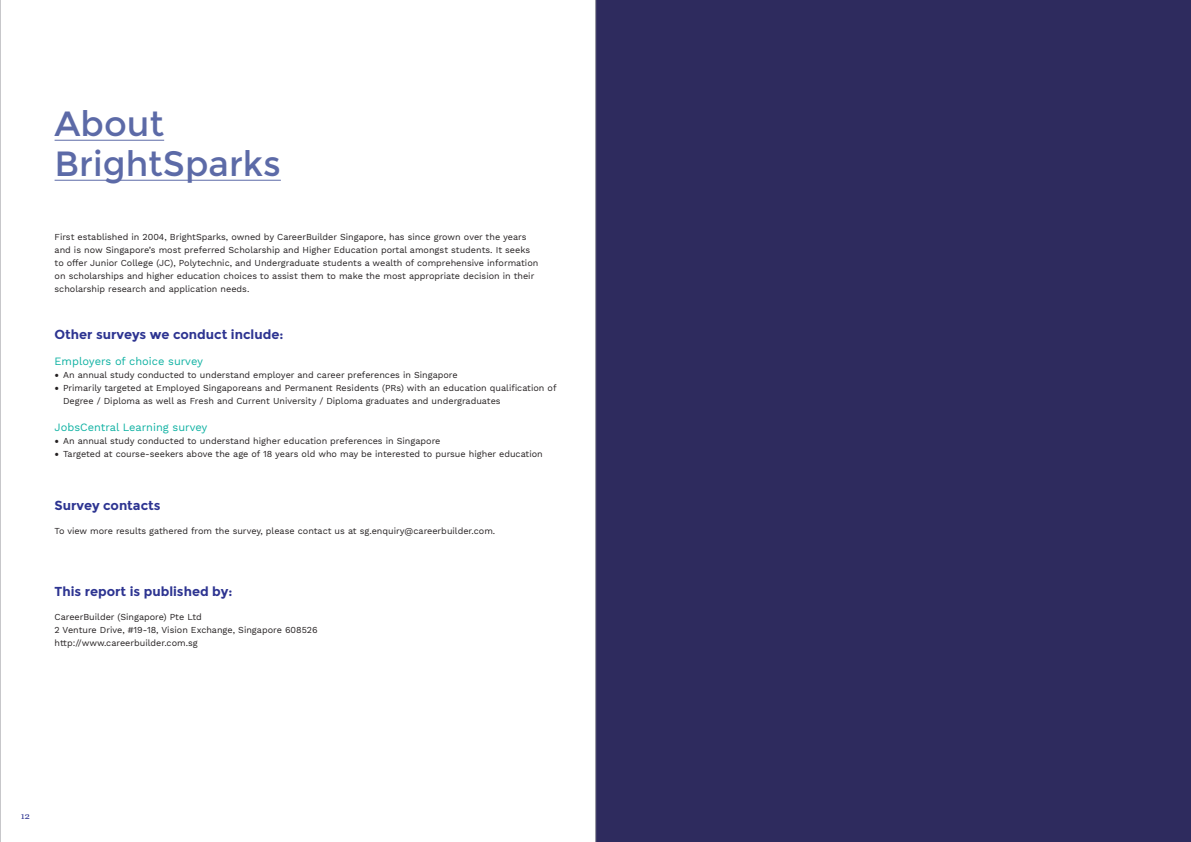
<style>
.page{position:relative;width:1191px;height:842px;background:#fff}
.page>*{position:absolute;margin:0;border:0;box-sizing:border-box;transform-origin:0 0}
.t1{font:35px/40px "Montserrat";color:#5c6aa7}
.t2{font:700 13px "Montserrat";color:#2d3491}
.t3{font:11px "Work Sans";color:#0db1a2}
.t4{font:9px/13px "Work Sans";color:#231f20}
.t5{font:9px "Georgia";color:#2d3491}
.s1{font-family:"Minion Pro";font-size:12px}
</style>
<div class="page">
<hr style="left:55px;top:140px;width:109px;height:1px;background:#5c6aa7">
<hr style="left:55px;top:180px;width:226px;height:1px;background:#5c6aa7">
<hr style="left:0;top:0;width:1px;height:842px;background:#a8a9ad">
<div style="left:595px;top:0;width:596px;height:842px;background:#2e2b5e"></div>
<hr style="left:595px;top:0;width:1px;height:842px;background:#a8a9ad">
<h1 class="t1" style="left:55px;top:104px;width:228px">About<br>BrightSparks</h1>
<p class="t4" style="left:55px;top:231px;width:485px">First established in 2004, BrightSparks, owned by CareerBuilder Singapore, has since grown over the years and is now Singapore’s most preferred Scholarship and H igher Education portal amongst students. It seeks to offer Junior College (JC), Polytechnic, and U ndergraduate students a wealth of comprehensive information on scholarships and higher education choices to assist them to make the most appropriate decision in their scholarship research and application needs.</p>
<h2 class="t2" style="left:55px;top:327px;width:230px">Other surveys we conduct include:</h2>
<p class="t3" style="left:55px;top:355px;width:150px">Employers of choice survey</p>
<p class="t4" style="left:55px;top:369px;width:405px"><span class="s1">•</span> An annual study conducted to understand employer and career preferences in Singapore</p>
<p class="t4" style="left:63px;top:382px;width:495px;text-indent:-9px"><span class="s1">•</span> Primarily targeted at Employed Singaporeans and Permanent Residents (PRs) with an education qualification of<br>Degree / Diploma as well as Fresh and Current U niversity / Diploma graduates and undergraduates</p>
<p class="t3" style="left:55px;top:421px;width:154px">JobsCentral Learning survey</p>
<p class="t4" style="left:55px;top:435px;width:387px"><span class="s1">•</span> An annual study conducted to understand higher education preferences in Singapore</p>
<p class="t4" style="left:55px;top:448px;width:490px"><span class="s1">•</span> Targeted at course-seekers above the age of 18 years old who may be interested to pursue higher education</p>
<h2 class="t2" style="left:55px;top:498px;width:108px">Survey contacts</h2>
<p class="t4" style="left:55px;top:525px;width:442px">To view more results gathered from the survey, please contact us at sg.enquiry@careerbuilder.com.</p>
<h2 class="t2" style="left:55px;top:583px;width:179px">This report is published by:</h2>
<p class="t4" style="left:55px;top:611px;width:265px">CareerBuilder (Singapore) Pte Ltd<br>2 Venture Drive, #19-18, Vision Exchange, Singapore 608526 http://www.careerbuilder.com.sg</p>
<p class="t5" style="left:21px;top:810px;width:11px">12</p>
</div>
